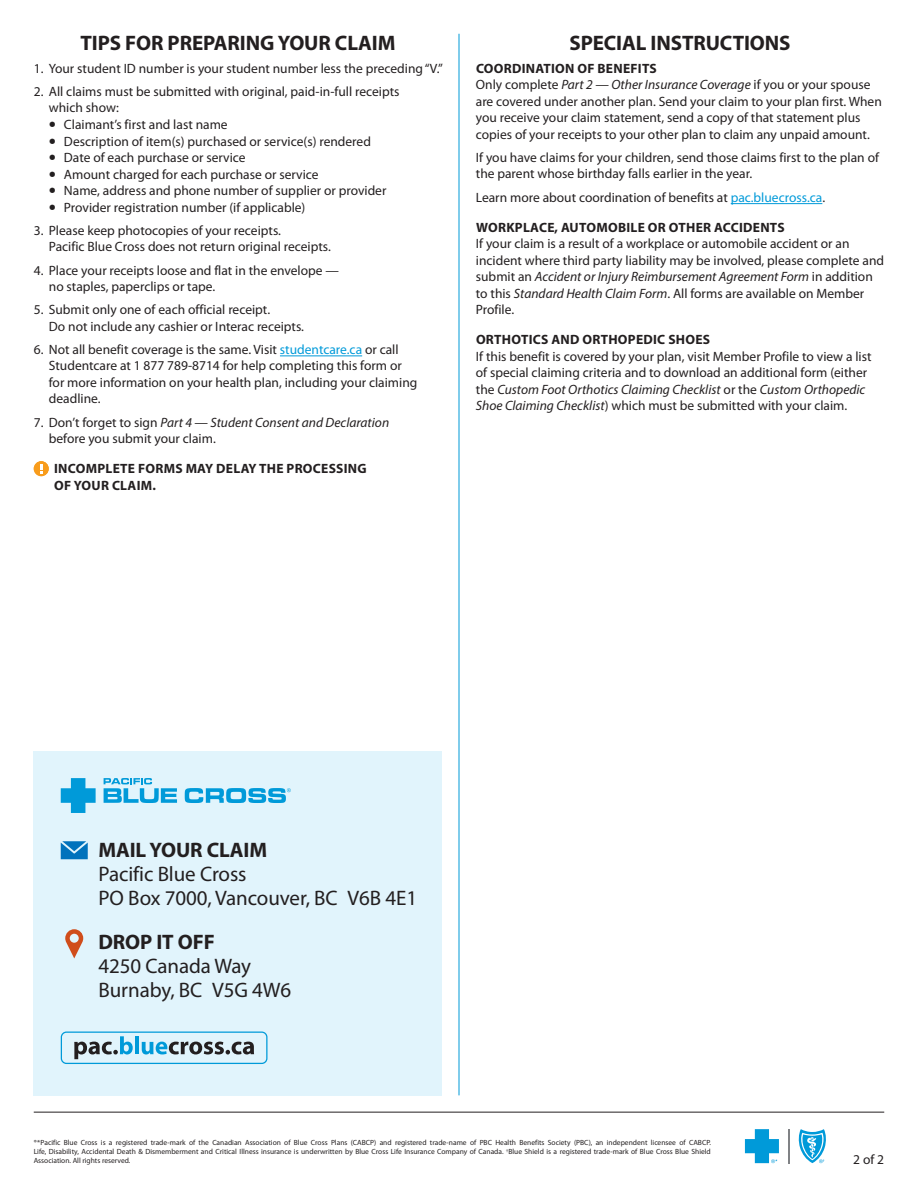
<style>
.page{position:relative;width:918px;height:1188px;background:#fff}
.page>*{position:absolute;margin:0;border:0;box-sizing:border-box;transform-origin:0 0}
.t1{font:21px/24px "Myriad Pro";letter-spacing:-.005em;color:#231f20}
.t2{font:700 21px "Myriad Pro";letter-spacing:-.005em;color:#231f20}
.t3{font:13.5px/16.5px "Myriad Pro";color:#231f20}
.t4{font:700 13.5px/16.5px "Myriad Pro";letter-spacing:.02em;color:#231f20}
.t5{font:7.5px/9px "Myriad Pro";color:#231f20;text-align:justify}
.s1{font-size:25.5px}
.s2{color:#009ad9}
.s3{font-style:italic}
.s4{font-weight:700}
</style>
<div class="page">
<hr style="left:34px;top:1112px;width:850px;height:1px;background:#231f20">
<svg style="left:798px;top:1129px;width:28px;height:34px"></svg>
<hr style="left:788px;top:1129px;width:1px;height:34px;background:#808285">
<svg style="left:745px;top:1129px;width:34px;height:34px"></svg>
<div style="left:34px;top:751px;width:408px;height:344px;background:#e1f4fc"></div>
<svg style="left:185px;top:788px;width:106px;height:15px"></svg>
<svg style="left:104px;top:778px;width:73px;height:25px"></svg>
<svg style="left:61px;top:778px;width:35px;height:35px"></svg>
<svg style="left:61px;top:841px;width:27px;height:18px"></svg>
<svg style="left:65px;top:929px;width:18px;height:29px"></svg>
<div style="left:61px;top:1032px;width:206px;height:32px;border:1px solid #009ad9;border-radius:5px"></div>
<svg style="left:74px;top:1036px;width:59px;height:23px"></svg>
<hr style="left:135px;top:1036px;width:4px;height:18px;background:#009ad9">
<svg style="left:142px;top:1042px;width:112px;height:12px"></svg>
<hr style="left:731px;top:203px;width:91px;height:1px;background:#009ad9">
<hr style="left:280px;top:356px;width:82px;height:1px;background:#009ad9">
<svg style="left:34px;top:461px;width:15px;height:15px"></svg>
<hr style="left:459px;top:34px;width:1px;height:1061px;background:#009ad9">
<h1 class="t2" style="left:80px;top:29px;width:317px">TIPS FOR PREPARING YOUR CLAIM</h1>
<p class="t3" style="left:34px;top:60px;width:411px">1. Your student ID number is your student number less the preceding “V.”</p>
<p class="t3" style="left:49px;top:83px;width:352px;text-indent:-15px">2. All claims must be submitted with original, paid-in-full receipts which show:</p>
<p class="t3" style="left:49px;top:116px;width:180px"><span class="s1">•</span> Claimant’s first and last name</p>
<p class="t3" style="left:49px;top:133px;width:324px"><span class="s1">•</span> Description of item(s) purchased or service(s) rendered</p>
<p class="t3" style="left:49px;top:149px;width:198px"><span class="s1">•</span> Date of each purchase or service</p>
<p class="t3" style="left:49px;top:166px;width:271px"><span class="s1">•</span> Amount charged for each purchase or service</p>
<p class="t3" style="left:49px;top:182px;width:339px"><span class="s1">•</span> Name, address and phone number of supplier or provider</p>
<p class="t3" style="left:49px;top:199px;width:258px"><span class="s1">•</span> Provider registration number (if applicable)</p>
<p class="t3" style="left:49px;top:222px;width:283px;text-indent:-15px">3. Please keep photocopies of your receipts.<br>Pacific Blue Cross does not return original receipts.</p>
<p class="t3" style="left:49px;top:262px;width:292px;text-indent:-15px">4. Place your receipts loose and flat in the envelope — no staples, paperclips or tape.</p>
<p class="t3" style="left:49px;top:301px;width:257px;text-indent:-15px">5. Submit only one of each official receipt.<br>Do not include any cashier or Interac receipts.</p>
<p class="t3" style="left:49px;top:341px;width:370px;text-indent:-15px">6. Not all benefit coverage is the same. Visit <span class="s2">studentcare.ca</span> or call Studentcare at 1 877 789-8714 for help completing this form or for more information on your health plan, including your claiming deadline.</p>
<p class="t3" style="left:49px;top:414px;width:342px;text-indent:-15px">7. Don’t forget to sign <span class="s3">Part 4 — Student Consent and Declaration </span>before you submit your claim.</p>
<p class="t4" style="left:54px;top:460px;width:314px">INCOMPLETE FORMS MAY DELAY THE PROCESSING<br>OF YOUR CLAIM.</p>
<h1 class="t2" style="left:569px;top:29px;width:223px">SPECIAL INSTRUCTIONS</h1>
<p class="t3" style="left:476px;top:60px;width:407px"><span class="s4">COORDINATION OF BENEFITS<br></span>Only complete <span class="s3">Part 2 — Other Insurance Coverage</span> if you or your spouse are covered under another plan. Send your claim to your plan first. When you receive your claim statement, send a copy of that statement plus copies of your receipts to your other plan to claim any unpaid amount.</p>
<p class="t3" style="left:476px;top:149px;width:405px">If you have claims for your children, send those claims first to the plan of the parent whose birthday falls earlier in the year.</p>
<p class="t3" style="left:476px;top:189px;width:351px">Learn more about coordination of benefits at <span class="s2">pac.bluecross.ca</span>.</p>
<p class="t4" style="left:476px;top:218px;width:310px">WORKPLACE, AUTOMOBILE OR OTHER ACCIDENTS</p>
<p class="t3" style="left:476px;top:235px;width:410px">If your claim is a result of a workplace or automobile accident or an incident where third party liability may be involved, please complete and submit an <span class="s3">Accident or Injury Reimbursement Agreement Form</span> in addition to this <span class="s3">Standard Health Claim Form</span>. All forms are available on Member Profile.</p>
<p class="t4" style="left:476px;top:331px;width:236px">ORTHOTICS AND ORTHOPEDIC SHOES</p>
<p class="t3" style="left:476px;top:348px;width:397px">If this benefit is covered by your plan, visit Member Profile to view a list of special claiming criteria and to download an additional form (either the <span class="s3">Custom Foot Orthotics Claiming Checklist</span> or the <span class="s3">Custom Orthopedic Shoe Claiming Checklist</span>) which must be submitted with your claim.</p>
<h1 class="t2" style="left:98px;top:836px;width:170px">MAIL YOUR CLAIM</h1>
<h1 class="t1" style="left:99px;top:862px;width:320px">Pacific Blue Cross<br>PO Box 7000, Vancouver, BC V6B 4E1</h1>
<h1 class="t2" style="left:98px;top:929px;width:118px">DROP IT OFF</h1>
<h1 class="t1" style="left:99px;top:954px;width:194px">4250 Canada Way<br>Burnaby, BC V5G 4W6</h1>
<p class="t5" style="left:34px;top:1138px;width:679px">®*Pacific Blue Cross is a registered trade-mark of the Canadian Association of Blue Cross Plans (CABCP) and registered trade-name of PBC Health Benefits Society (PBC), an independent licensee of CABCP.<br>Life, Disability, Accidental Death &amp; Dismemberment and Critical Illness insurance is underwritten by Blue Cross Life Insurance Company of Canada. <sup>†</sup>Blue Shield is a registered trade-mark of Blue Cross Blue Shield Association. All rights reserved.</p>
<p class="t3" style="left:853px;top:1151px;width:32px">2 of 2</p>
</div>
